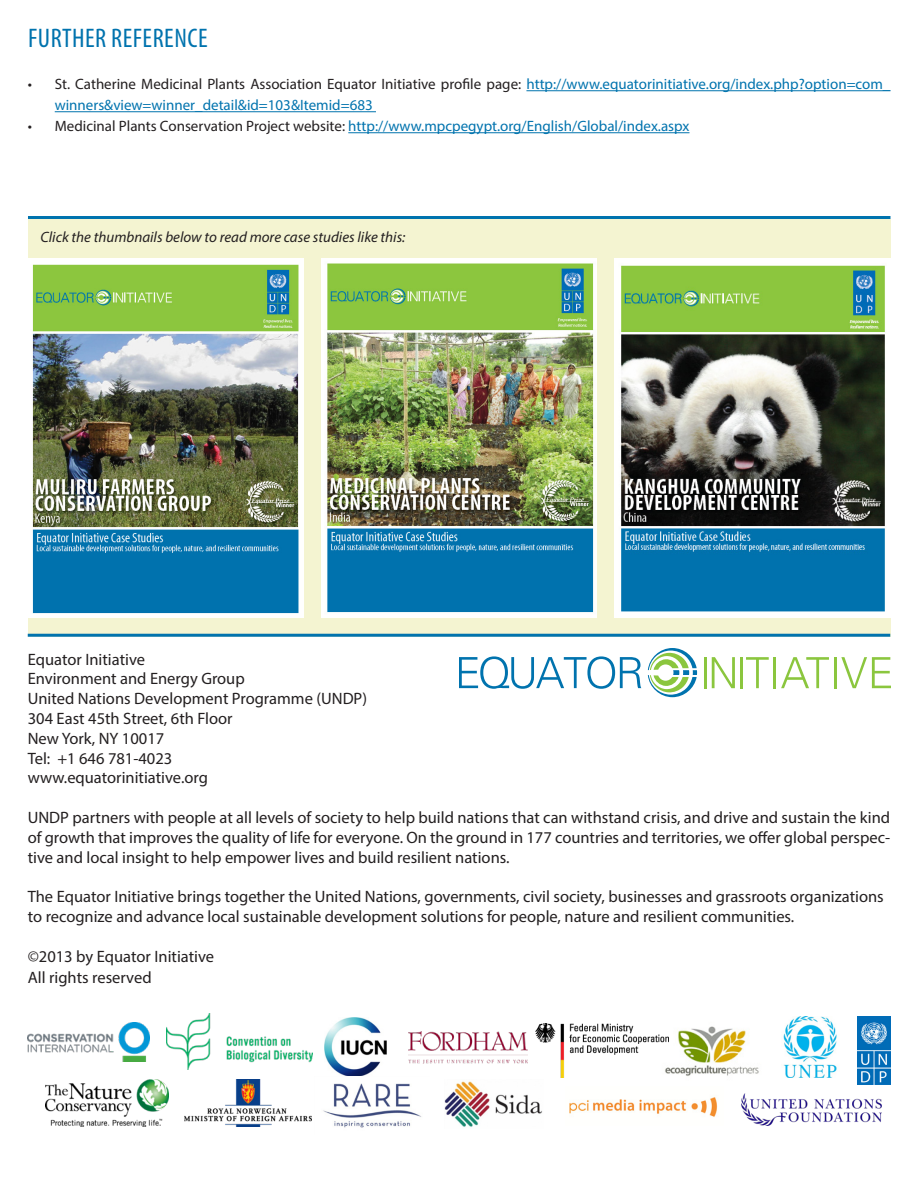
<style>
.page{position:relative;width:918px;height:1188px;background:#fff}
.page>*{position:absolute;margin:0;border:0;box-sizing:border-box;transform-origin:0 0}
.t1{font:condensed 27px "Myriad Pro";letter-spacing:.02em;color:#0073ae}
.t2{font:16.5px/19.8px "Myriad Pro";color:#231f20;text-align:justify}
.t3{font:15px/21px "Myriad Pro";color:#0073ae}
.t4{font:italic 15px "Myriad Pro";color:#231f20}
.s1{color:#231f20}
</style>
<div class="page">
<div style="left:28px;top:219px;width:862px;height:418px;background:#f4f4d1"></div>
<hr style="left:28px;top:634px;width:862px;height:3px;background:#0073ae">
<hr style="left:28px;top:216px;width:862px;height:3px;background:#0073ae">
<img style="left:28px;top:258px;width:276px;height:360px">
<img style="left:321px;top:258px;width:276px;height:360px">
<img style="left:614px;top:258px;width:276px;height:360px">
<hr style="left:526px;top:90px;width:364px;height:1px;background:#0073ae">
<hr style="left:55px;top:111px;width:321px;height:1px;background:#0073ae">
<hr style="left:348px;top:132px;width:342px;height:1px;background:#0073ae">
<svg style="left:459px;top:656px;width:182px;height:33px"></svg>
<hr style="left:704px;top:657px;width:3px;height:31px;background:#8bc63e">
<svg style="left:712px;top:657px;width:23px;height:31px"></svg>
<hr style="left:740px;top:657px;width:3px;height:31px;background:#8bc63e">
<svg style="left:746px;top:657px;width:23px;height:31px"></svg>
<hr style="left:774px;top:657px;width:2px;height:31px;background:#8bc63e">
<svg style="left:781px;top:657px;width:48px;height:31px"></svg>
<hr style="left:834px;top:657px;width:3px;height:31px;background:#8bc63e">
<svg style="left:841px;top:657px;width:50px;height:31px"></svg>
<svg style="left:648px;top:648px;width:49px;height:49px"></svg>
<img style="left:28px;top:1022px;width:122px;height:39px">
<img style="left:166px;top:1014px;width:147px;height:55px">
<img style="left:668px;top:1026px;width:91px;height:50px">
<img style="left:409px;top:1032px;width:119px;height:32px">
<img style="left:46px;top:1080px;width:122px;height:47px">
<img style="left:741px;top:1093px;width:141px;height:33px">
<img style="left:325px;top:1018px;width:61px;height:58px">
<img style="left:444px;top:1081px;width:98px;height:46px">
<img style="left:185px;top:1080px;width:127px;height:47px">
<img style="left:535px;top:1024px;width:133px;height:53px">
<img style="left:323px;top:1083px;width:98px;height:45px">
<img style="left:569px;top:1097px;width:149px;height:20px">
<img style="left:783px;top:1016px;width:54px;height:61px">
<img style="left:857px;top:1016px;width:34px;height:68px">
<p class="t1" style="left:28px;top:22px;width:181px">FURTHER REFERENCE</p>
<p class="t3" style="left:55px;top:73px;width:837px;text-indent:-27px"><span class="s1">• St. Catherine Medicinal Plants Association Equator Initiative profile page:</span> http://www.equatorinitiative.org/index.php?option=com_ winners&amp;view=winner_detail&amp;id=103&amp;Itemid=683</p>
<p class="t3" style="left:28px;top:115px;width:663px"><span class="s1">• Medicinal Plants Conservation Project website:</span> http://www.mpcpegypt.org/English/Global/index.aspx</p>
<p class="t4" style="left:40px;top:227px;width:366px">Click the thumbnails below to read more case studies like this:</p>
<p class="t2" style="left:28px;top:649px;width:119px">Equator Initiative</p>
<p class="t2" style="left:28px;top:669px;width:219px">Environment and Energy Group</p>
<p class="t2" style="left:28px;top:689px;width:341px">United Nations Development Programme (UNDP)</p>
<p class="t2" style="left:28px;top:708px;width:206px">304 East 45th Street, 6th Floor</p>
<p class="t2" style="left:28px;top:728px;width:138px">New York, NY 10017</p>
<p class="t2" style="left:28px;top:748px;width:146px">Tel: +1 646 781-4023</p>
<p class="t2" style="left:28px;top:768px;width:182px">www.equatorinitiative.org</p>
<p class="t2" style="left:28px;top:807px;width:864px">UNDP partners with people at all levels of society to help build nations that can withstand crisis, and drive and sustain the kind of growth that improves the quality of life for everyone. On the ground in 177 countries and territories, we offer global perspec&shy;tive and local insight to help empower lives and build resilient nations.</p>
<p class="t2" style="left:28px;top:887px;width:858px">The Equator Initiative brings together the United Nations, governments, civil society, businesses and grassroots organizations to recognize and advance local sustainable development solutions for people, nature and resilient communities.</p>
<p class="t2" style="left:28px;top:946px;width:188px">©2013 by Equator Initiative</p>
<p class="t2" style="left:28px;top:968px;width:125px">All rights reserved</p>
</div>
